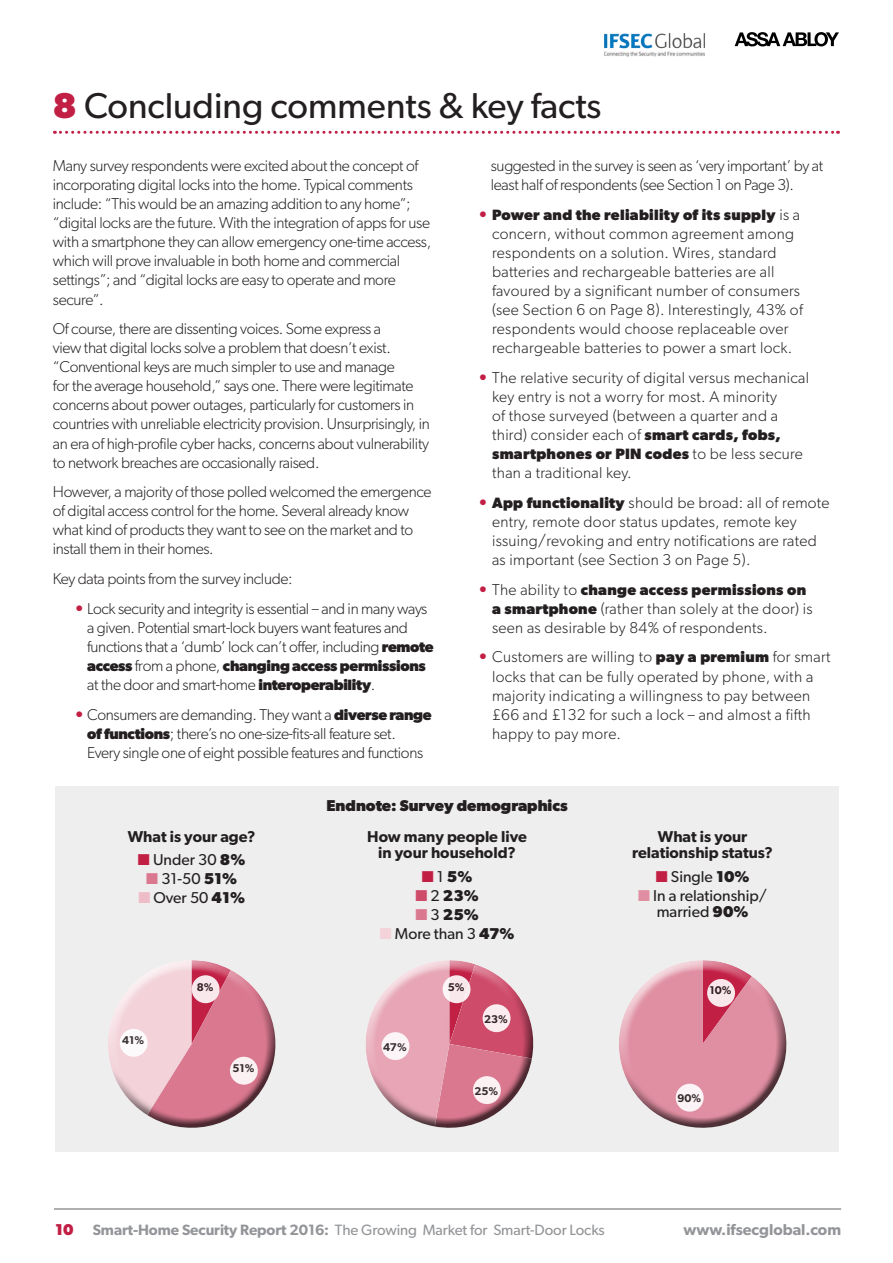
<style>
.page{position:relative;width:893px;height:1263px;background:#fff}
.page>*{position:absolute;margin:0;border:0;box-sizing:border-box;transform-origin:0 0}
.Chapter_head{font:36px "Gibson";color:#231f20}
.body_copy{font:300 15.75px/19px "Gibson";letter-spacing:-.02em;color:#231f20}
.body_copy-2{font:300 15.75px/19px "Gibson";letter-spacing:.02em;color:#231f20}
.body_copy-3{font:15.75px/16.5px "Gibson";color:#231f20;text-align:center}
.body_copy-4{font:600 15.75px/16.5px "Gibson";color:#231f20;text-align:center}
.chart_head{font:700 15.75px "Gibson";color:#231f20}
.t1{font:600 15.75px "Gibson";color:#939598}
.chart_head-2{font:600 15.75px "Gibson";color:#231f20}
.body_copy-5{font:700 15.75px "Gibson";color:#231f20}
.body_copy-6{font:700 15px "Gibson";letter-spacing:.02em;color:#231f20}
.t2{font:15px "Gibson";letter-spacing:-.005em;color:#939598}
.body_copy-7{font:700 15px "Gibson";letter-spacing:-.02em;color:#231f20}
.t3{font:600 11.25px "Gibson";color:#231f20}
.s1{font-weight:700;color:#c21f45}
.s2{font-weight:700;font-size:15px}
.s3{font-weight:300;font-size:15.75px}
.s4{font-size:15.75px;color:#c21f45}
.s5{color:#c21f45}
.s6{font-weight:700}
.s7{color:#da788f}
.s8{color:#edbcc7}
.s9{font-weight:400}
.s10{color:#ce4b6a}
.s11{color:#f3d2da}
.s12{color:#e08fa2}
.s13{font-weight:700;font-size:15.75px;color:#c21f45}
.s14{font-weight:600}
</style>
<div class="page">
<svg style="left:735px;top:32px;width:104px;height:14px"></svg>
<hr style="left:54px;top:1208px;width:787px;height:2px;background:#939598">
<img style="left:604px;top:33px;width:101px;height:24px">
<svg style="left:54px;top:131px;width:784px;height:3px"></svg>
<div style="left:56px;top:787px;width:783px;height:365px;background:#eee"></div>
<div style="left:106px;top:960px;width:165px;height:147px;background:#fff;opacity:.75"></div>
<div style="left:109px;top:978px;width:168px;height:152px;background:#231f20;opacity:.75"></div>
<div style="left:363px;top:960px;width:167px;height:156px;background:#fff;opacity:.75"></div>
<div style="left:366px;top:971px;width:168px;height:159px;background:#231f20;opacity:.75"></div>
<div style="left:617px;top:960px;width:165px;height:130px;background:#fff;opacity:.75"></div>
<div style="left:620px;top:983px;width:168px;height:147px;background:#231f20;opacity:.75"></div>
<div style="left:192px;top:975px;width:28px;height:28px;background:#f8e8ec;border-radius:50%"></div>
<div style="left:230px;top:1057px;width:28px;height:28px;background:#fbf1f3;border-radius:50%"></div>
<div style="left:120px;top:1029px;width:28px;height:28px;background:#fff;border-radius:50%"></div>
<div style="left:443px;top:975px;width:27px;height:28px;background:linear-gradient(to bottom,#f8e8ec,#f9ebef);border-radius:50%"></div>
<div style="left:483px;top:1004px;width:27px;height:28px;background:#faecef;border-radius:50%"></div>
<div style="left:473px;top:1076px;width:28px;height:28px;background:#fbf1f3;border-radius:50%"></div>
<div style="left:381px;top:1032px;width:28px;height:28px;background:#fcf5f7;border-radius:50%"></div>
<div style="left:707px;top:979px;width:28px;height:28px;background:#f8e8ec;border-radius:50%"></div>
<div style="left:676px;top:1084px;width:28px;height:27px;background:#fbf3f5;border-radius:50%"></div>
<p class="Chapter_head" style="left:53px;top:84px;width:550px"><span class="s1">8</span> Concluding comments &amp; key facts</p>
<p class="body_copy" style="left:53px;top:156px;width:380px">Many survey respondents were excited about the concept of incorporating digital locks into the home. Typical comments include: “This would be an amazing addition to any home”; “digital locks are the future. With the integration of apps for use with a smartphone they can allow emergency one-time access, which will prove invaluable in both home and commercial settings”; and “digital locks are easy to operate and more secure”.</p>
<p class="body_copy" style="left:53px;top:319px;width:378px">Of course, there are dissenting voices. Some express a<br>view that digital locks solve a problem that doesn’t exist. “Conventional keys are much simpler to use and manage<br>for the average household,” says one. There were legitimate concerns about power outages, particularly for customers in countries with unreliable electricity provision. Unsurprisingly, in an era of high-profile cyber hacks, concerns about vulnerability to network breaches are occasionally raised.</p>
<p class="body_copy" style="left:53px;top:482px;width:380px">However, a majority of those polled welcomed the emergence of digital access control for the home. Several already know what kind of products they want to see on the market and to install them in their homes.</p>
<p class="body_copy" style="left:53px;top:569px;width:241px">Key data points from the survey include:</p>
<p class="body_copy" style="left:87px;top:599px;width:348px;text-indent:-13px"><span class="s1">•</span> Lock security and integrity is essential – and in many ways a given. Potential smart-lock buyers want features and functions that a ‘dumb’ lock can’t offer, including <span class="s2">remote</span></p>
<p class="body_copy-7" style="left:87px;top:657px;width:340px">access <span class="s3">from a phone,</span> changing access permissions</p>
<p class="body_copy" style="left:87px;top:675px;width:290px">at the door and smart-home <span class="s2">interoperability</span>.</p>
<p class="body_copy" style="left:87px;top:704px;width:346px;text-indent:-13px"><span class="s1">•</span> Consumers are demanding. They want a <span class="s2">diverse range of functions</span>; there’s no one-size-fits-all feature set.<br>Every single one of eight possible features and functions</p>
<p class="body_copy" style="left:491px;top:156px;width:334px">suggested in the survey is seen as ‘very important’ by at least half of respondents (see Section 1 on Page 3).</p>
<p class="body_copy-6" style="left:478px;top:206px;width:324px"><span class="s4">•</span> Power and the reliability of its supply <span class="s3">is a</span></p>
<p class="body_copy-2" style="left:492px;top:224px;width:312px">concern, without common agreement among respondents on a solution. Wires, standard batteries and rechargeable batteries are all favoured by a significant number of consumers (see Section 6 on Page 8). Interestingly, 43% of respondents would choose replaceable over rechargeable batteries to power a smart lock.</p>
<p class="body_copy-2" style="left:492px;top:368px;width:319px;text-indent:-14px"><span class="s1">•</span> The relative security of digital versus mechanical key entry is not a worry for most. A minority<br>of those surveyed (between a quarter and a third) consider each of <span class="s2">smart cards, fobs,</span></p>
<p class="body_copy-6" style="left:492px;top:445px;width:312px">smartphones or PIN codes <span class="s3">to be less secure</span></p>
<p class="body_copy-2" style="left:492px;top:463px;width:141px">than a traditional key.</p>
<p class="body_copy-2" style="left:492px;top:493px;width:339px;text-indent:-14px"><span class="s1">•</span> <span class="s2">App functionality</span> should be broad: all of remote entry, remote door status updates, remote key issuing/revoking and entry notifications are rated as important (see Section 3 on Page 5).</p>
<p class="body_copy-6" style="left:478px;top:580px;width:330px"><span class="s4">•</span> <span class="s3">The ability to</span> change access permissions on</p>
<p class="body_copy-2" style="left:492px;top:599px;width:322px"><span class="s2">a smartphone</span> (rather than solely at the door) is seen as desirable by 84% of respondents.</p>
<p class="body_copy-2" style="left:492px;top:647px;width:340px;text-indent:-14px"><span class="s1">•</span> Customers are willing to <span class="s2">pay a premium</span> for smart locks that can be fully operated by phone, with a majority indicating a willingness to pay between £66 and £132 for such a lock – and almost a fifth happy to pay more.</p>
<p class="chart_head-2" style="left:128px;top:827px;width:129px">What is your age?</p>
<p class="body_copy-3" style="left:138px;top:851px;width:109px"><span class="s5">■</span> Under 30 <span class="s6">8%</span></p>
<p class="body_copy-3" style="left:146px;top:870px;width:92px"><span class="s7">■</span> 31-50 <span class="s6">51%</span></p>
<p class="body_copy-3" style="left:138px;top:889px;width:108px"><span class="s8">■</span> Over 50 <span class="s6">41%</span></p>
<p class="t3" style="left:122px;top:1034px;width:24px">41%</p>
<p class="t3" style="left:197px;top:980px;width:18px">8%</p>
<p class="t3" style="left:232px;top:1061px;width:24px">51%</p>
<p class="chart_head" style="left:326px;top:796px;width:243px">Endnote: Survey demographics</p>
<p class="body_copy-4" style="left:367px;top:828px;width:161px">How many people live in your household?</p>
<p class="body_copy-5" style="left:422px;top:867px;width:52px"><span class="s5">■</span><span class="s9">1</span> 5%</p>
<p class="body_copy-5" style="left:415px;top:886px;width:65px"><span class="s10">■</span> <span class="s9">2</span> 23%</p>
<p class="body_copy-5" style="left:415px;top:905px;width:65px"><span class="s7">■</span> <span class="s9">3</span> 25%</p>
<p class="body_copy-3" style="left:380px;top:925px;width:136px"><span class="s11">■</span> More than 3 <span class="s6">47%</span></p>
<p class="t3" style="left:383px;top:1040px;width:25px">47%</p>
<p class="t3" style="left:448px;top:980px;width:18px">5%</p>
<p class="t3" style="left:484px;top:1012px;width:25px">23%</p>
<p class="t3" style="left:474px;top:1084px;width:25px">25%</p>
<p class="body_copy-4" style="left:632px;top:828px;width:142px">What is your relationship status?</p>
<p class="body_copy-3" style="left:656px;top:868px;width:95px"><span class="s5">■</span> Single <span class="s6">10%</span></p>
<p class="body_copy-3" style="left:638px;top:887px;width:131px"><span class="s12">■</span> In a relationship/ married <span class="s6">90%</span></p>
<p class="t3" style="left:710px;top:984px;width:24px">10%</p>
<p class="t3" style="left:677px;top:1091px;width:25px">90%</p>
<p class="t2" style="left:55px;top:1221px;width:551px"><span class="s13">10</span> <span class="s14">Smart-Home Security Report 2016:</span> The Growing Market for Smart-Door Locks</p>
<p class="t1" style="left:683px;top:1220px;width:159px">www.ifsecglobal.com</p>
</div>
